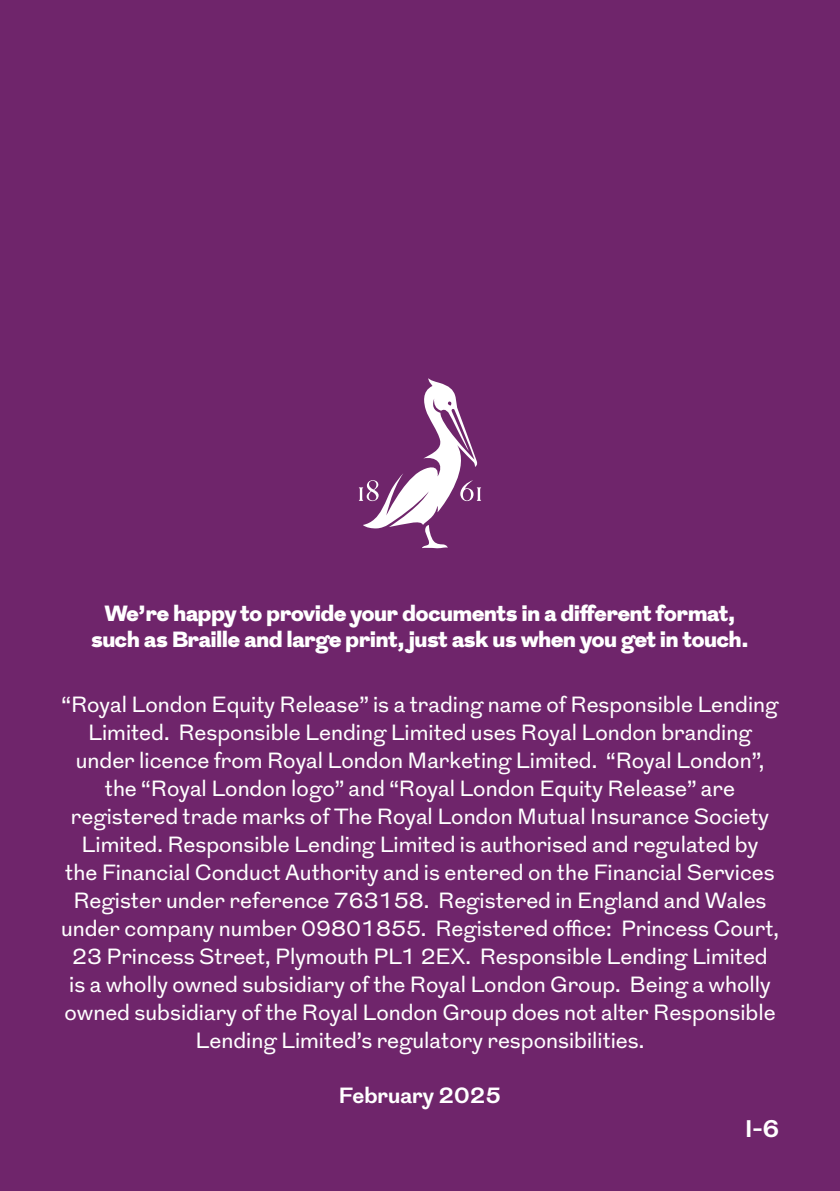
<style>
.page{position:relative;width:840px;height:1191px;background:#fff}
.page>*{position:absolute;margin:0;border:0;box-sizing:border-box;transform-origin:0 0}
.t1{font:700 24px "Grot";color:#fff}
.t2{font:22px/28px "Grot";color:#fff;text-align:center}
.t3{font:900 22px "Grot";color:#fff}
.t4{font:700 22px "Grot";color:#fff}
</style>
<div class="page">
<div style="left:0;top:0;width:839px;height:1191px;background:#6f256b"></div>
<svg style="left:358px;top:378px;width:123px;height:171px"></svg>
<p class="t3" style="left:105px;top:597px;width:631px">We’re happy to provide your documents in a different format,</p>
<p class="t3" style="left:91px;top:624px;width:658px">such as Braille and large print, just ask us when you get in touch.</p>
<p class="t2" style="left:61px;top:691px;width:719px">“Royal London Equity Release” is a trading name of Responsible Lending Limited. Responsible Lending Limited uses Royal London branding under licence from Royal London Marketing Limited. “Royal London”, the “Royal London logo” and “Royal London Equity Release” are registered trade marks of The Royal London Mutual Insurance Society Limited. Responsible Lending Limited is authorised and regulated by<br>the Financial Conduct Authority and is entered on the Financial Services Register under reference 763158. Registered in England and Wales under company number 09801855. Registered office: Princess Court, 23 Princess Street, Plymouth PL1 2EX. Responsible Lending Limited<br>is a wholly owned subsidiary of the Royal London Group. Being a wholly owned subsidiary of the Royal London Group does not alter Responsible Lending Limited’s regulatory responsibilities.</p>
<p class="t4" style="left:339px;top:1080px;width:163px">February 2025</p>
<p class="t1" style="left:744px;top:1112px;width:36px">I-6</p>
</div>
